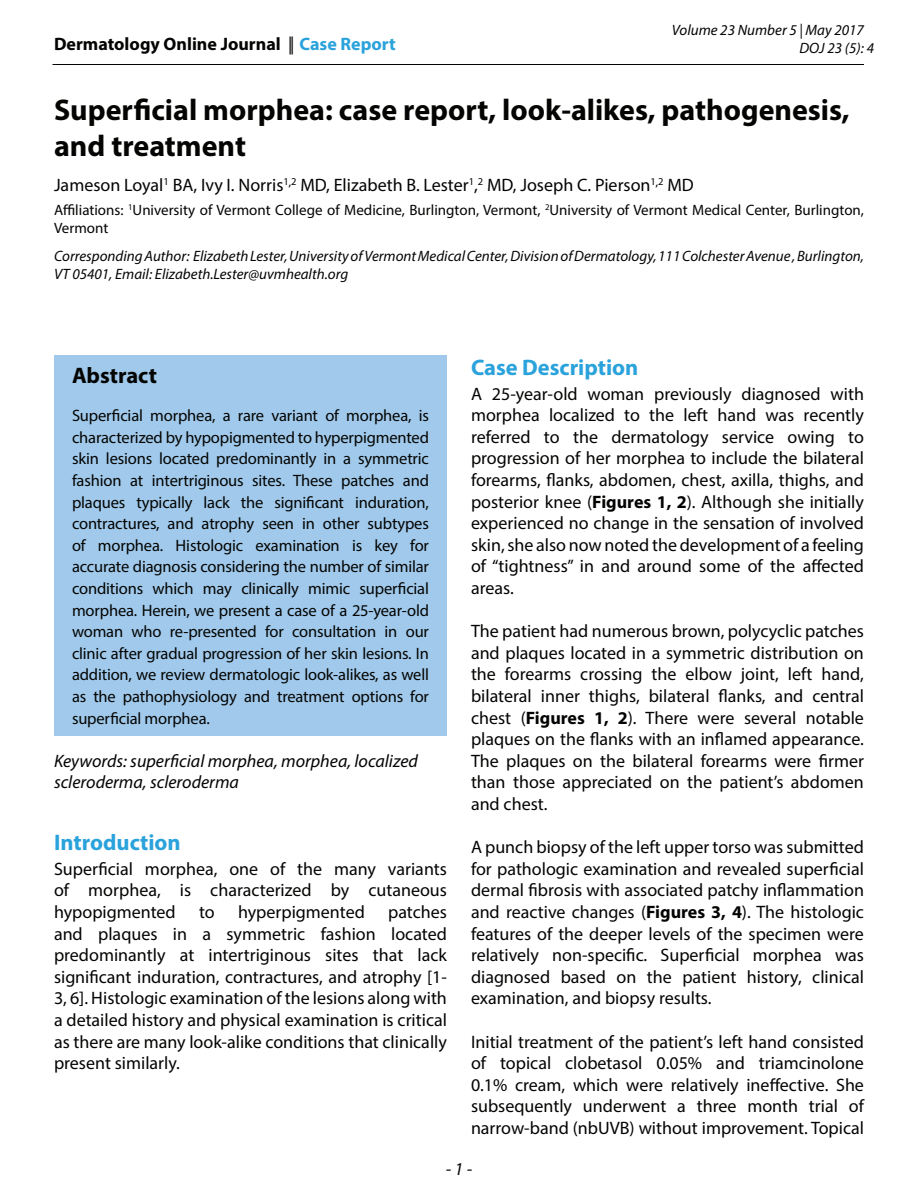
<style>
.page{position:relative;width:918px;height:1188px;background:#fff}
.page>*{position:absolute;margin:0;border:0;box-sizing:border-box;transform-origin:0 0}
.t1{font:700 30px/36px "Myriad Pro";color:#040503}
.t2{font:700 22.5px "Myriad Pro";color:#2aa2db}
.t3{font:700 22.5px "Myriad Pro";color:#040503}
.t4{font:18px/21.6px "Myriad Pro";color:#040503;text-align:justify}
.t5{font:italic 18px/21.6px "Myriad Pro";color:#040503}
.t6{font:700 18px "Myriad Pro";color:#040503}
.t7{font:16.5px/21.6px "Myriad Pro";letter-spacing:-.01em;color:#040503;text-align:justify}
.t8{font:italic 15px/18px "Myriad Pro";color:#040503}
.t9{font:15px/18px "Myriad Pro";color:#040503}
.s1{font-weight:400}
.s2{color:#2aa2db}
.s3{font-weight:700}
</style>
<div class="page">
<hr style="left:52px;top:64px;width:812px;height:1px;background:#040503">
<div style="left:54px;top:356px;width:393px;height:380px;background:#a0c9eb"></div>
<p class="t6" style="left:54px;top:32px;width:343px">Dermatology Online Journal <span class="s1">||</span> <span class="s2">Case Report</span></p>
<p class="t8" style="left:800px;top:20px;width:76px;text-indent:-128px">Volume 23 Number 5 | May 2017<br>DOJ 23 (5): 4</p>
<h1 class="t1" style="left:54px;top:91px;width:797px">Superficial morphea: case report, look-alikes, pathogenesis, and treatment</h1>
<p class="t4" style="left:54px;top:173px;width:641px">Jameson Loyal<sup>1</sup> BA, Ivy I. Norris<sup>1</sup>,<sup>2</sup> MD, Elizabeth B. Lester<sup>1</sup>,<sup>2</sup> MD, Joseph C. Pierson<sup>1</sup>,<sup>2</sup> MD</p>
<p class="t9" style="left:54px;top:200px;width:812px">Affiliations: <sup>1</sup>University of Vermont College of Medicine, Burlington, Vermont, <sup>2</sup>University of Vermont Medical Center, Burlington,<br>Vermont</p>
<p class="t8" style="left:54px;top:247px;width:812px">Corresponding Author: Elizabeth Lester, University of Vermont Medical Center, Division of Dermatology, 111 Colchester Avenue , Burlington,<br>VT 05401, Email: Elizabeth.Lester@uvmhealth.org</p>
<p class="t3" style="left:72px;top:361px;width:87px">Abstract</p>
<p class="t7" style="left:72px;top:405px;width:359px">Superficial morphea, a rare variant of morphea, is characterized by hypopigmented to hyperpigmented skin lesions located predominantly in a symmetric fashion at intertriginous sites. These patches and plaques typically lack the significant induration, contractures, and atrophy seen in other subtypes of morphea. Histologic examination is key for accurate diagnosis considering the number of similar conditions which may clinically mimic superficial morphea. Herein, we present a case of a 25-year-old woman who re-presented for consultation in our clinic after gradual progression of her skin lesions. In addition, we review dermatologic look-alikes, as well as the pathophysiology and treatment options for superficial morphea.</p>
<p class="t5" style="left:54px;top:750px;width:366px">Keywords: superficial morphea, morphea, localized scleroderma, scleroderma</p>
<p class="t2" style="left:54px;top:828px;width:128px">Introduction</p>
<p class="t4" style="left:54px;top:858px;width:395px">Superficial morphea, one of the many variants of morphea, is characterized by cutaneous hypopigmented</p>
<p class="t4" style="left:54px;top:901px;width:395px;text-indent:334px">patches and plaques in a symmetric fashion located predominantly at intertriginous sites that lack significant induration, contractures, and atrophy [1- 3, 6]. Histologic examination of the lesions along with a detailed history and physical examination is critical as there are many look-alike conditions that clinically present similarly.</p>
<p class="t4" style="left:199px;top:901px;width:17px">to</p>
<p class="t4" style="left:238px;top:901px;width:128px">hyperpigmented</p>
<p class="t2" style="left:471px;top:353px;width:169px">Case Description</p>
<p class="t4" style="left:471px;top:382px;width:395px">A 25-year-old woman previously diagnosed with morphea localized to the left hand was recently referred to the dermatology service owing to progression of her morphea to include the bilateral forearms, flanks, abdomen, chest, axilla, thighs, and posterior knee (<span class="s3">Figures 1, 2</span>). Although she initially experienced no change in the sensation of involved skin, she also now noted the development of a feeling of “tightness” in and around some of the affected areas.</p>
<p class="t4" style="left:471px;top:620px;width:395px">The patient had numerous brown, polycyclic patches and plaques located in a symmetric distribution on the forearms crossing the elbow joint, left hand, bilateral inner thighs, bilateral flanks, and central chest (<span class="s3">Figures 1, 2</span>). There were several notable plaques on the flanks with an inflamed appearance.<br>The plaques on the bilateral forearms were firmer than those appreciated on the patient’s abdomen and chest.</p>
<p class="t4" style="left:471px;top:836px;width:395px">A punch biopsy of the left upper torso was submitted for pathologic examination and revealed superficial dermal fibrosis with associated patchy inflammation and reactive changes (<span class="s3">Figures 3, 4</span>). The histologic features of the deeper levels of the specimen were relatively non-specific. Superficial morphea was diagnosed based on the patient history, clinical examination, and biopsy results.</p>
<p class="t4" style="left:471px;top:1030px;width:395px">Initial treatment of the patient’s left hand consisted of topical clobetasol 0.05% and triamcinolone 0.1% cream, which were relatively ineffective. She subsequently underwent a three month trial of narrow-band (nbUVB) without improvement. Topical</p>
<p class="t5" style="left:446px;top:1157px;width:28px">- 1 -</p>
</div>
